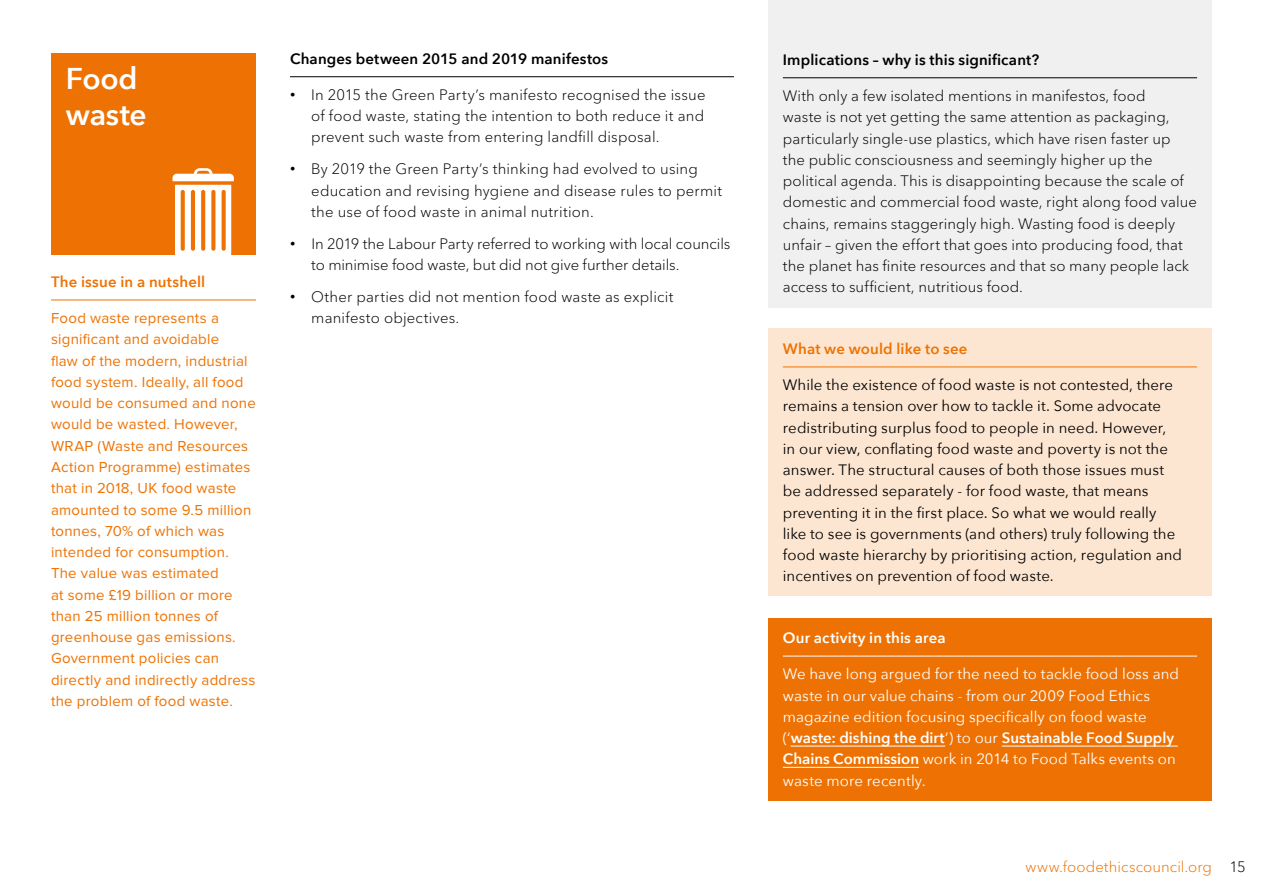
<style>
.page{position:relative;width:1263px;height:893px;background:#fff}
.page>*{position:absolute;margin:0;border:0;box-sizing:border-box;transform-origin:0 0}
.t1{font:600 30px/36px "Avenir Next";letter-spacing:-.01em;color:#fff}
.t2{font:300 15px/21.3px "Avenir Next LT Pro";letter-spacing:.005em;color:#000}
.t3{font:15px/21.3px "Avenir Next";letter-spacing:.005em;color:#000}
.t4{font:15px/21.3px "Proxima Nova";letter-spacing:.015em;color:#ee7203}
.t5{font:15px/21.3px "Avenir Next";letter-spacing:.005em;color:#fff}
.t6{font:600 15px "Avenir Next";letter-spacing:.01em;color:#000}
.t7{font:600 15px "Avenir Next";letter-spacing:.01em;color:#ee7203}
.t8{font:300 15px "Avenir Next LT Pro";letter-spacing:.005em;color:#ee7203}
.t9{font:600 15px "Avenir Next";letter-spacing:.015em;color:#fff}
.s1{font-family:"Arial";font-weight:400}
.s2{font-weight:600}
</style>
<div class="page">
<div style="left:768px;top:0;width:444px;height:307px;background:#f0f0f0"></div>
<hr style="left:783px;top:78px;width:414px;height:1px;background:#000">
<hr style="left:290px;top:76px;width:444px;height:1px;background:#000">
<hr style="left:51px;top:300px;width:205px;height:1px;background:#ee7203">
<div style="left:768px;top:328px;width:444px;height:268px;background:#fde6d1"></div>
<hr style="left:783px;top:367px;width:414px;height:1px;background:#ee7203">
<div style="left:768px;top:618px;width:444px;height:182px;background:#ee7203"></div>
<hr style="left:783px;top:656px;width:414px;height:1px;background:#fff">
<hr style="left:791px;top:746px;width:154px;height:1px;background:#fff">
<hr style="left:1002px;top:746px;width:176px;height:1px;background:#fff">
<hr style="left:783px;top:767px;width:136px;height:1px;background:#fff">
<div style="left:51px;top:53px;width:205px;height:202px;background:#ee7203"></div>
<svg style="left:173px;top:168px;width:61px;height:87px"></svg>
<p class="t1" style="left:66px;top:60px;width:82px">Food waste</p>
<p class="t7" style="left:51px;top:269px;width:156px">The issue in a nutshell</p>
<p class="t4" style="left:51px;top:308px;width:206px">Food waste represents a significant and avoidable<br>flaw of the modern, industrial food system. Ideally, all food would be consumed and none would be wasted. However,<br>WRAP (Waste and Resources<br>Action Programme) estimates that in 2018, UK food waste amounted to some 9.5 million tonnes, 70% of which was intended for consumption.<br>The value was estimated<br>at some £19 billion or more than 25 million tonnes of greenhouse gas emissions.<br>Government policies can directly and indirectly address the problem of food waste.</p>
<p class="t6" style="left:290px;top:46px;width:320px">Changes between 2015 and 2019 manifestos</p>
<p class="t2" style="left:311px;top:83px;width:396px;text-align:justify;text-indent:-21px"><span class="s1">•</span> In 2015 the Green Party’s manifesto recognised the issue of food waste, stating the intention to both reduce it and prevent such waste from entering landfill disposal.</p>
<p class="t2" style="left:311px;top:158px;width:412px;text-indent:-21px"><span class="s1">•</span> By 2019 the Green Party’s thinking had evolved to using education and revising hygiene and disease rules to permit the use of food waste in animal nutrition.</p>
<p class="t2" style="left:311px;top:232px;width:421px;text-indent:-21px"><span class="s1">•</span> In 2019 the Labour Party referred to working with local councils to minimise food waste, but did not give further details.</p>
<p class="t2" style="left:311px;top:285px;width:364px;text-indent:-21px"><span class="s1">•</span> Other parties did not mention food waste as explicit manifesto objectives.</p>
<p class="t6" style="left:783px;top:47px;width:258px">Implications – why is this significant?</p>
<p class="t2" style="left:783px;top:84px;width:415px">With only a few isolated mentions in manifestos, food<br>waste is not yet getting the same attention as packaging, particularly single-use plastics, which have risen faster up<br>the public consciousness and seemingly higher up the political agenda. This is disappointing because the scale of domestic and commercial food waste, right along food value chains, remains staggeringly high. Wasting food is deeply unfair – given the effort that goes into producing food, that the planet has finite resources and that so many people lack access to sufficient, nutritious food.</p>
<p class="t7" style="left:783px;top:336px;width:186px">What we would like to see</p>
<p class="t3" style="left:783px;top:374px;width:401px">While the existence of food waste is not contested, there remains a tension over how to tackle it. Some advocate redistributing surplus food to people in need. However, in our view, conflating food waste and poverty is not the answer. The structural causes of both those issues must be addressed separately - for food waste, that means preventing it in the first place. So what we would really like to see is governments (and others) truly following the food waste hierarchy by prioritising action, regulation and incentives on prevention of food waste.</p>
<p class="t9" style="left:783px;top:625px;width:164px">Our activity in this area</p>
<p class="t5" style="left:783px;top:663px;width:398px">We have long argued for the need to tackle food loss and waste in our value chains - from our 2009 Food Ethics magazine edition focusing specifically on food waste (‘<span class="s2">waste: dishing the dirt</span>’) to our <span class="s2">Sustainable Food Supply Chains Commission</span> work in 2014 to Food Talks events on waste more recently.</p>
<p class="t8" style="left:1025px;top:854px;width:188px">www.foodethicscouncil.org</p>
<p class="t2" style="left:1229px;top:855px;width:18px">15</p>
</div>
